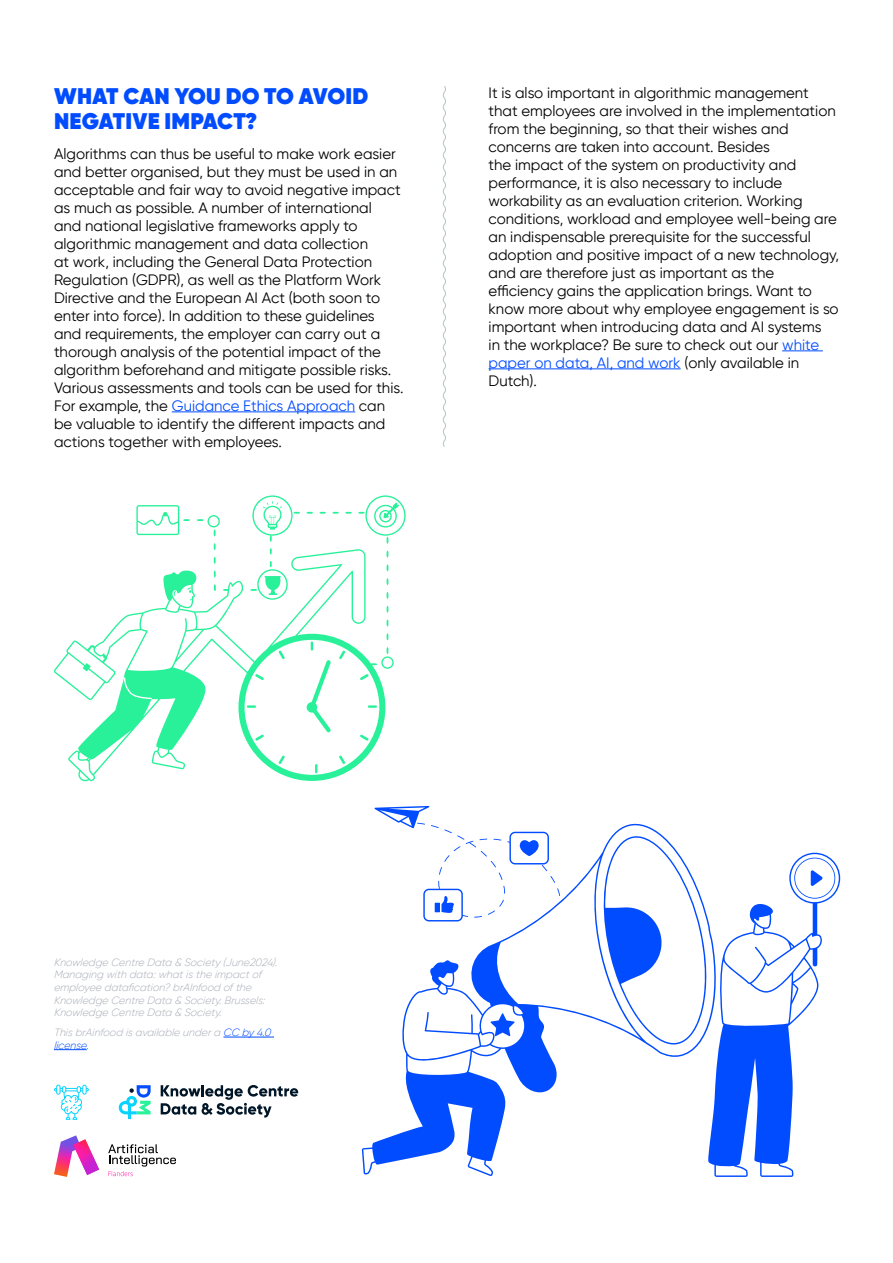
<style>
.page{position:relative;width:893px;height:1263px;background:#fff}
.page>*{position:absolute;margin:0;border:0;box-sizing:border-box;transform-origin:0 0}
.t1{font:800 22.5px/25.5px "Gilroy";letter-spacing:.01em;color:#024cff}
.t2{font:15px/18px "Gilroy";color:#000}
.t3{font:italic 300 10.5px/12.6px "Gilroy";color:#a9aeb7}
.s1{color:#024cff}
</style>
<div class="page">
<hr style="left:172px;top:411px;width:183px;height:1px;background:#024cff">
<svg style="left:214px;top:543px;width:2px;height:6px"></svg>
<svg style="left:54px;top:549px;width:331px;height:232px"></svg>
<svg style="left:387px;top:578px;width:1px;height:21px"></svg>
<svg style="left:345px;top:512px;width:7px;height:2px"></svg>
<svg style="left:270px;top:548px;width:2px;height:6px"></svg>
<svg style="left:173px;top:590px;width:3px;height:6px"></svg>
<svg style="left:187px;top:587px;width:4px;height:6px"></svg>
<svg style="left:360px;top:734px;width:9px;height:7px"></svg>
<svg style="left:279px;top:755px;width:6px;height:9px"></svg>
<svg style="left:255px;top:674px;width:9px;height:6px"></svg>
<svg style="left:339px;top:650px;width:6px;height:9px"></svg>
<svg style="left:339px;top:755px;width:6px;height:9px"></svg>
<svg style="left:255px;top:734px;width:9px;height:7px"></svg>
<svg style="left:279px;top:650px;width:6px;height:9px"></svg>
<svg style="left:360px;top:674px;width:9px;height:6px"></svg>
<svg style="left:307px;top:660px;width:24px;height:72px"></svg>
<svg style="left:368px;top:705px;width:9px;height:3px"></svg>
<svg style="left:311px;top:641px;width:2px;height:9px"></svg>
<svg style="left:315px;top:764px;width:2px;height:9px"></svg>
<svg style="left:247px;top:705px;width:9px;height:3px"></svg>
<svg style="left:358px;top:495px;width:48px;height:49px"></svg>
<svg style="left:252px;top:495px;width:87px;height:47px"></svg>
<svg style="left:381px;top:633px;width:13px;height:36px"></svg>
<svg style="left:250px;top:560px;width:38px;height:40px"></svg>
<svg style="left:136px;top:505px;width:84px;height:31px"></svg>
<svg style="left:362px;top:823px;width:297px;height:353px"></svg>
<svg style="left:490px;top:1013px;width:25px;height:23px"></svg>
<svg style="left:374px;top:806px;width:186px;height:115px"></svg>
<svg style="left:599px;top:833px;width:241px;height:344px"></svg>
<hr style="left:782px;top:350px;width:41px;height:1px;background:#024cff">
<hr style="left:489px;top:368px;width:192px;height:1px;background:#024cff">
<svg style="left:442px;top:86px;width:4px;height:361px"></svg>
<hr style="left:223px;top:1037px;width:51px;height:1px;background:#024cff">
<hr style="left:54px;top:1049px;width:33px;height:1px;background:#024cff">
<div style="left:54px;top:1088px;width:35px;height:3px;border:1px solid #0ad4ff"></div>
<div style="left:82px;top:1085px;width:5px;height:9px;border:1px solid #0ad4ff;border-radius:2px"></div>
<svg style="left:56px;top:1085px;width:30px;height:35px"></svg>
<svg style="left:118px;top:1085px;width:33px;height:34px"></svg>
<svg style="left:161px;top:1085px;width:137px;height:33px"></svg>
<svg style="left:54px;top:1135px;width:45px;height:42px"></svg>
<svg style="left:108px;top:1144px;width:68px;height:32px"></svg>
<h1 class="t1" style="left:54px;top:83px;width:316px">WHAT CAN YOU DO TO AVOID<br>NEGATIVE IMPACT?</h1>
<p class="t2" style="left:54px;top:144px;width:351px">Algorithms can thus be useful to make work easier and better organised, but they must be used in an acceptable and fair way to avoid negative impact as much as possible. A number of international<br>and national legislative frameworks apply to algorithmic management and data collection<br>at work, including the General Data Protection Regulation (GDPR), as well as the Platform Work Directive and the European AI Act (both soon to enter into force). In addition to these guidelines and requirements, the employer can carry out a thorough analysis of the potential impact of the algorithm beforehand and mitigate possible risks.<br>Various assessments and tools can be used for this.<br>For example, the <span class="s1">Guidance Ethics Approach</span> can be valuable to identify the different impacts and actions together with employees.</p>
<p class="t2" style="left:489px;top:83px;width:352px">It is also important in algorithmic management that employees are involved in the implementation from the beginning, so that their wishes and concerns are taken into account. Besides<br>the impact of the system on productivity and performance, it is also necessary to include workability as an evaluation criterion. Working conditions, workload and employee well-being are an indispensable prerequisite for the successful adoption and positive impact of a new technology, and are therefore just as important as the efficiency gains the application brings. Want to know more about why employee engagement is so important when introducing data and AI systems<br>in the workplace? Be sure to check out our <span class="s1">white paper on data, AI, and work</span> (only available in Dutch).</p>
<p class="t3" style="left:54px;top:956px;width:226px">Knowledge Centre Data &amp; Society (June2024).<br>Managing with data: what is the impact of employee datafication? brAInfood of the Knowledge Centre Data &amp; Society. Brussels:<br>Knowledge Centre Data &amp; Society.</p>
<p class="t3" style="left:54px;top:1026px;width:220px">This brAinfood is available under a <span class="s1">CC by 4.0 license.</span></p>
</div>
